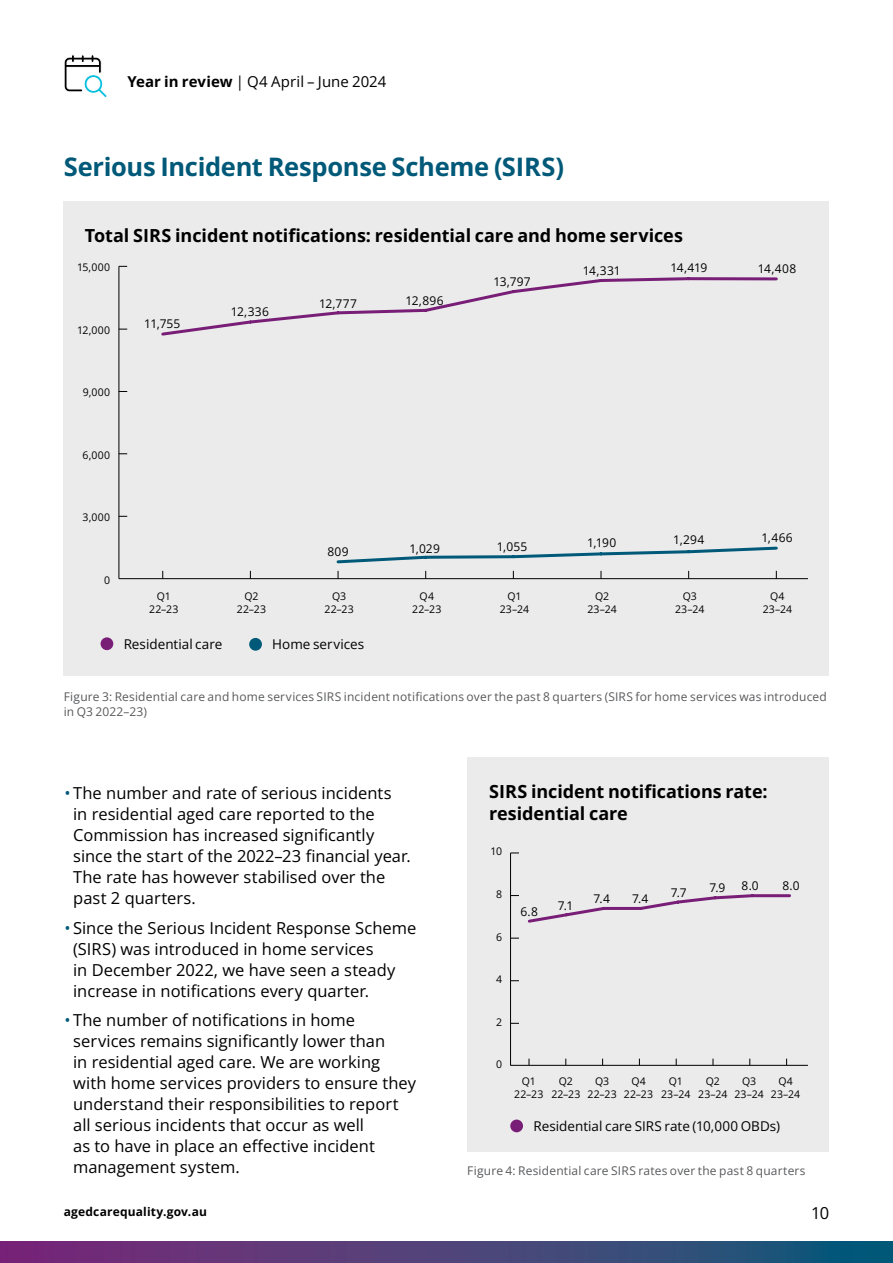
<style>
.page{position:relative;width:893px;height:1263px;background:#fff}
.page>*{position:absolute;margin:0;border:0;box-sizing:border-box;transform-origin:0 0}
.t1{font:700 25.5px "Open Sans";letter-spacing:-.01em;color:#005978}
.t2{font:700 18px/22.5px "Open Sans";letter-spacing:-.005em;color:#000}
.t3{font:16.5px/21px "Open Sans";color:#000}
.t4{font:15px "Open Sans";letter-spacing:.01em;color:#000}
.Table_body{font:13.5px "Open Sans";color:#000}
.Footnote{font:12px/15px "Open Sans";letter-spacing:.015em;color:#58595b}
.t5{font:12px "Open Sans";letter-spacing:.015em;color:#000}
.t6{font:700 12px "Open Sans";letter-spacing:.01em;color:#000}
.Table_body-2{font:10.5px/12.6px "Open Sans";letter-spacing:.015em;color:#000;text-align:center}
.s1{font-weight:700}
.s2{color:#005978}
</style>
<div class="page">
<svg style="left:0;top:1242px;width:893px;height:21px"></svg>
<div style="left:468px;top:757px;width:361px;height:395px;background:#ebebec"></div>
<svg style="left:64px;top:54px;width:43px;height:44px"></svg>
<div style="left:64px;top:201px;width:765px;height:475px;background:#ebebec"></div>
<div style="left:101px;top:637px;width:12px;height:13px;background:#781e77;border-radius:50%"></div>
<div style="left:510px;top:1119px;width:13px;height:13px;background:#781e77;border-radius:50%"></div>
<div style="left:249px;top:638px;width:13px;height:13px;background:#005978;border-radius:50%"></div>
<hr style="left:119px;top:578px;width:689px;height:1px;background:#000">
<hr style="left:119px;top:267px;width:1px;height:312px;background:#000">
<svg style="left:336px;top:546px;width:442px;height:18px"></svg>
<svg style="left:161px;top:277px;width:617px;height:59px"></svg>
<hr style="left:510px;top:1065px;width:298px;height:1px;background:#000">
<hr style="left:510px;top:853px;width:1px;height:212px;background:#000">
<svg style="left:527px;top:894px;width:264px;height:29px"></svg>
<p class="t4" style="left:128px;top:71px;width:260px"><span class="s1">Year in review</span> | Q4 April – June 2024</p>
<h2 class="t1" style="left:64px;top:149px;width:502px">Serious Incident Response Scheme (SIRS)</h2>
<p class="t2" style="left:85px;top:224px;width:600px">Total SIRS incident notifications: residential care and home services</p>
<p class="Table_body-2" style="left:77px;top:261px;width:35px">15,000</p>
<p class="Table_body-2" style="left:77px;top:324px;width:35px">12,000</p>
<p class="Table_body-2" style="left:83px;top:386px;width:29px">9,000</p>
<p class="Table_body-2" style="left:82px;top:448px;width:29px">6,000</p>
<p class="Table_body-2" style="left:83px;top:511px;width:29px">3,000</p>
<p class="Table_body-2" style="left:104px;top:573px;width:8px">0</p>
<p class="t5" style="left:144px;top:315px;width:38px">11,755</p>
<p class="t5" style="left:231px;top:304px;width:40px">12,336</p>
<p class="t5" style="left:319px;top:295px;width:39px">12,777</p>
<p class="t5" style="left:406px;top:292px;width:40px">12,896</p>
<p class="t5" style="left:493px;top:273px;width:39px">13,797</p>
<p class="t5" style="left:327px;top:543px;width:23px">809</p>
<p class="t5" style="left:409px;top:540px;width:32px">1,029</p>
<p class="t5" style="left:497px;top:538px;width:32px">1,055</p>
<p class="t5" style="left:583px;top:263px;width:40px">14,331</p>
<p class="t5" style="left:670px;top:260px;width:38px">14,419</p>
<p class="t5" style="left:587px;top:535px;width:31px">1,190</p>
<p class="t5" style="left:673px;top:532px;width:33px">1,294</p>
<p class="t5" style="left:758px;top:261px;width:40px">14,408</p>
<p class="t5" style="left:761px;top:530px;width:33px">1,466</p>
<p class="Table_body-2" style="left:149px;top:590px;width:31px">Q1<br>22–23</p>
<p class="Table_body-2" style="left:237px;top:590px;width:31px">Q2<br>22–23</p>
<p class="Table_body-2" style="left:325px;top:590px;width:31px">Q3<br>22–23</p>
<p class="Table_body-2" style="left:412px;top:590px;width:31px">Q4<br>22–23</p>
<p class="Table_body-2" style="left:500px;top:590px;width:31px">Q1<br>23–24</p>
<p class="Table_body-2" style="left:587px;top:590px;width:31px">Q2<br>23–24</p>
<p class="Table_body-2" style="left:675px;top:590px;width:31px">Q3<br>23–24</p>
<p class="Table_body-2" style="left:763px;top:590px;width:31px">Q4<br>23–24</p>
<p class="Table_body" style="left:124px;top:635px;width:100px">Residential care</p>
<p class="Table_body" style="left:272px;top:635px;width:93px">Home services</p>
<p class="Footnote" style="left:64px;top:689px;width:765px">Figure 3: Residential care and home services SIRS incident notifications over the past 8 quarters (SIRS for home services was introduced in Q3 2022–23)</p>
<p class="t3" style="left:73px;top:782px;width:339px;text-indent:-9px"><span class="s2">•</span> The number and rate of serious incidents<br>in residential aged care reported to the Commission has increased significantly since the start of the 2022–23 financial year.<br>The rate has however stabilised over the past 2 quarters.</p>
<p class="t3" style="left:73px;top:917px;width:345px;text-indent:-9px"><span class="s2">•</span> Since the Serious Incident Response Scheme (SIRS) was introduced in home services<br>in December 2022, we have seen a steady increase in notifications every quarter.</p>
<p class="t3" style="left:73px;top:1009px;width:344px;text-indent:-9px"><span class="s2">•</span> The number of notifications in home services remains significantly lower than<br>in residential aged care. We are working with home services providers to ensure they understand their responsibilities to report all serious incidents that occur as well<br>as to have in place an effective incident management system.</p>
<p class="t2" style="left:489px;top:779px;width:280px">SIRS incident notifications rate: residential care</p>
<p class="Table_body-2" style="left:490px;top:845px;width:13px">10</p>
<p class="Table_body-2" style="left:496px;top:888px;width:8px">8</p>
<p class="Table_body-2" style="left:496px;top:930px;width:8px">6</p>
<p class="Table_body-2" style="left:496px;top:973px;width:8px">4</p>
<p class="Table_body-2" style="left:496px;top:1015px;width:8px">2</p>
<p class="Table_body-2" style="left:496px;top:1058px;width:8px">0</p>
<p class="t5" style="left:520px;top:903px;width:19px">6.8</p>
<p class="t5" style="left:558px;top:897px;width:17px">7.1</p>
<p class="t5" style="left:594px;top:890px;width:18px">7.4</p>
<p class="t5" style="left:632px;top:890px;width:18px">7.4</p>
<p class="t5" style="left:671px;top:884px;width:17px">7.7</p>
<p class="t5" style="left:709px;top:880px;width:17px">7.9</p>
<p class="t5" style="left:741px;top:877px;width:19px">8.0</p>
<p class="t5" style="left:782px;top:877px;width:19px">8.0</p>
<p class="Table_body-2" style="left:514px;top:1075px;width:31px">Q1<br>22–23</p>
<p class="Table_body-2" style="left:661px;top:1075px;width:31px">Q1<br>23–24</p>
<p class="Table_body-2" style="left:551px;top:1075px;width:31px">Q2<br>22–23</p>
<p class="Table_body-2" style="left:698px;top:1075px;width:31px">Q2<br>23–24</p>
<p class="Table_body-2" style="left:588px;top:1075px;width:31px">Q3<br>22–23</p>
<p class="Table_body-2" style="left:734px;top:1075px;width:31px">Q3<br>23–24</p>
<p class="Table_body-2" style="left:624px;top:1075px;width:31px">Q4<br>22–23</p>
<p class="Table_body-2" style="left:771px;top:1075px;width:31px">Q4<br>23–24</p>
<p class="Table_body" style="left:533px;top:1117px;width:248px">Residential care SIRS rate (10,000 OBDs)</p>
<p class="Footnote" style="left:467px;top:1163px;width:340px">Figure 4: Residential care SIRS rates over the past 8 quarters</p>
<p class="t6" style="left:64px;top:1203px;width:145px">agedcarequality.gov.au</p>
<p class="t3" style="left:811px;top:1202px;width:20px">10</p>
</div>
